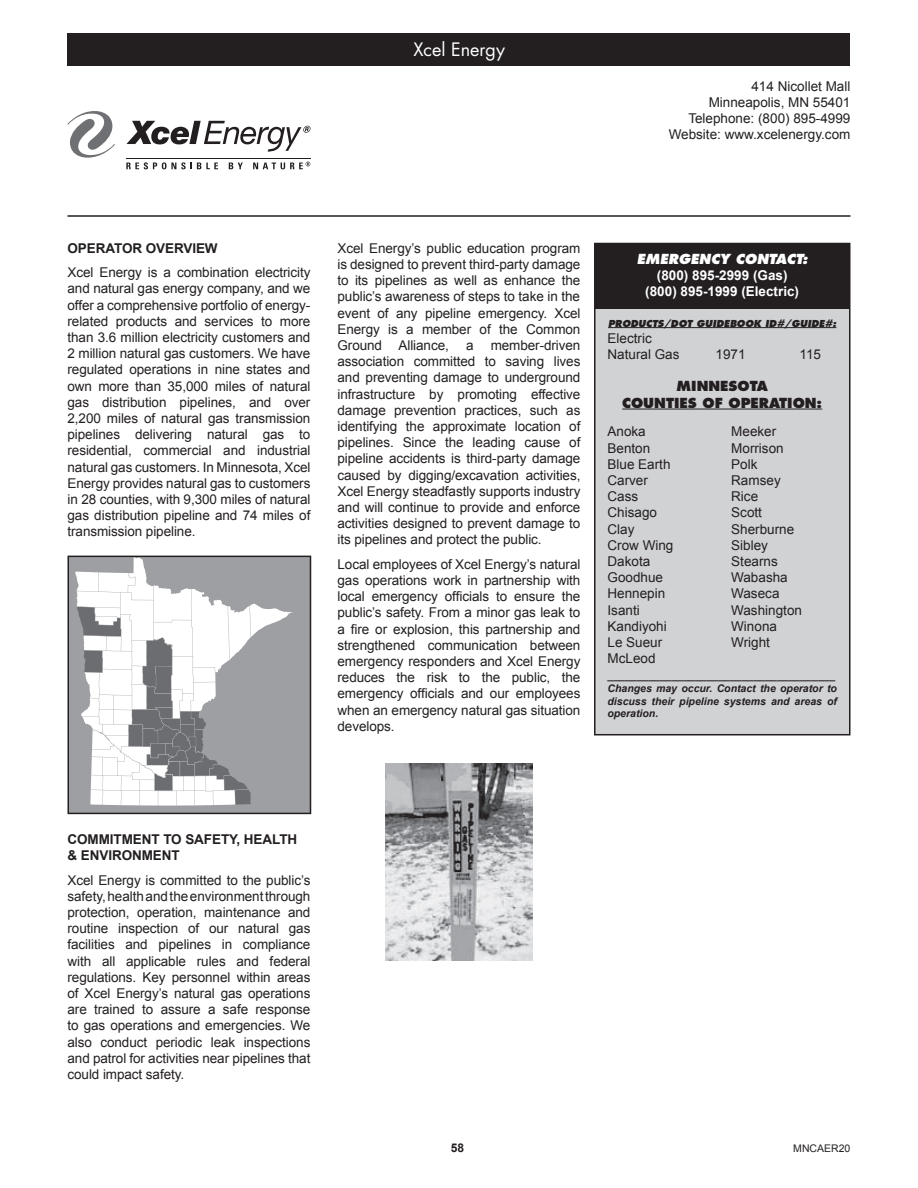
<style>
.page{position:relative;width:918px;height:1188px;background:#fff}
.page>*{position:absolute;margin:0;border:0;box-sizing:border-box;transform-origin:0 0}
.t1{font:18px "Futura";color:#fff}
.t2{font:13.5px/16.2px "Arial";letter-spacing:-.005em;color:#231f20;text-align:justify}
.t3{font:700 13.5px/16.2px "Arial";letter-spacing:-.005em;color:#231f20}
.t4{font:700 13.5px "Arial";color:#fff}
.t5{font:800 13.5px "Futura";color:#231f20}
.t6{font:italic 800 13.5px "Futura";color:#fff}
.t7{font:700 12px "Arial";color:#231f20}
.t8{font:italic 700 10.5px/12.6px "Arial";color:#231f20;text-align:justify}
.t9{font:10.5px "Arial";color:#231f20}
.t10{font:italic 800 9.3px "Futura";color:#231f20}
</style>
<div class="page">
<hr style="left:68px;top:215px;width:782px;height:2px;background:#231f20">
<div style="left:68px;top:34px;width:782px;height:32px;background:#231f20"></div>
<div style="left:595px;top:244px;width:255px;height:491px;background:#d1d2d4"></div>
<div style="left:594px;top:243px;width:256px;height:492px;border:2px solid #231f20"></div>
<div style="left:594px;top:243px;width:256px;height:66px;background:#231f20"></div>
<hr style="left:608px;top:327px;width:228px;height:1px;background:#231f20">
<hr style="left:622px;top:409px;width:200px;height:1px;background:#231f20">
<img style="left:385px;top:764px;width:148px;height:196px">
<svg style="left:71px;top:559px;width:237px;height:252px;fill:#9d9fa2"></svg>
<div style="left:68px;top:556px;width:243px;height:258px;border:2px solid #231f20"></div>
<svg style="left:68px;top:111px;width:47px;height:47px"></svg>
<svg style="left:126px;top:121px;width:184px;height:31px"></svg>
<svg style="left:126px;top:162px;width:92px;height:7px"></svg>
<svg style="left:229px;top:163px;width:14px;height:6px"></svg>
<hr style="left:126px;top:158px;width:184px;height:1px;background:#231f20">
<svg style="left:253px;top:162px;width:57px;height:7px"></svg>
<p class="t1" style="left:413px;top:38px;width:93px">Xcel Energy</p>
<p class="t2" style="left:751px;top:78px;width:101px">414 Nicollet Mall</p>
<p class="t2" style="left:709px;top:94px;width:143px">Minneapolis, MN 55401</p>
<p class="t2" style="left:688px;top:111px;width:164px">Telephone: (800) 895-4999</p>
<p class="t2" style="left:669px;top:127px;width:183px">Website: www.xcelenergy.com</p>
<p class="t3" style="left:68px;top:240px;width:152px">OPERATOR OVERVIEW</p>
<p class="t2" style="left:68px;top:264px;width:244px">Xcel Energy is a combination electricity and natural gas energy company, and we offer a comprehensive portfolio of energy&shy;related products and services to more than 3.6 million electricity customers and 2 million natural gas customers. We have regulated operations in nine states and own more than 35,000 miles of natural gas distribution pipelines, and over 2,200 miles of natural gas transmission pipelines delivering natural gas to residential, commercial and industrial natural gas customers. In Minnesota, Xcel Energy provides natural gas to customers in 28 counties, with 9,300 miles of natural gas distribution pipeline and 74 miles of transmission pipeline.</p>
<p class="t2" style="left:338px;top:240px;width:244px">Xcel Energy’s public education program is designed to prevent third-party damage to its pipelines as well as enhance the public’s awareness of steps to take in the</p>
<p class="t2" style="left:338px;top:305px;width:244px">event of any pipeline emergency. Xcel Energy is a member of the Common Ground Alliance,</p>
<p class="t2" style="left:338px;top:337px;width:244px;text-indent:153px">member-driven association committed to saving lives and preventing damage to underground infrastructure by promoting effective damage prevention practices, such as identifying the approximate location of pipelines. Since the leading cause of pipeline accidents is third-party damage caused by digging/excavation activities, Xcel Energy steadfastly supports industry and will continue to provide and enforce activities designed to prevent damage to its pipelines and protect the public.</p>
<p class="t2" style="left:338px;top:556px;width:244px">Local employees of Xcel Energy’s natural gas operations work in partnership with local emergency officials to ensure the public’s safety. From a minor gas leak to a fire or explosion, this partnership and strengthened communication between emergency responders and Xcel Energy reduces the risk to the public, the emergency officials and our employees when an emergency natural gas situation</p>
<p class="t2" style="left:338px;top:718px;width:59px">develops.</p>
<p class="t2" style="left:466px;top:337px;width:9px">a</p>
<p class="t6" style="left:637px;top:250px;width:172px">EMERGENCY CONTACT:</p>
<p class="t4" style="left:657px;top:266px;width:132px">(800) 895-2999 (Gas)</p>
<p class="t4" style="left:645px;top:282px;width:155px">(800) 895-1999 (Electric)</p>
<p class="t10" style="left:608px;top:317px;width:230px">PRODUCTS/DOT GUIDEBOOK ID#/GUIDE#:</p>
<p class="t2" style="left:608px;top:330px;width:46px">Electric</p>
<p class="t2" style="left:608px;top:346px;width:74px">Natural Gas</p>
<p class="t2" style="left:716px;top:346px;width:32px">1971</p>
<p class="t2" style="left:799px;top:346px;width:23px">115</p>
<p class="t5" style="left:677px;top:378px;width:93px">MINNESOTA</p>
<p class="t5" style="left:622px;top:394px;width:202px">COUNTIES OF OPERATION:</p>
<p class="t2" style="left:608px;top:424px;width:40px">Anoka</p>
<p class="t2" style="left:608px;top:440px;width:44px">Benton</p>
<p class="t2" style="left:608px;top:456px;width:65px">Blue Earth</p>
<p class="t2" style="left:608px;top:472px;width:42px">Carver</p>
<p class="t2" style="left:608px;top:489px;width:32px">Cass</p>
<p class="t2" style="left:608px;top:505px;width:51px">Chisago</p>
<p class="t2" style="left:608px;top:521px;width:28px">Clay</p>
<p class="t2" style="left:608px;top:537px;width:68px">Crow Wing</p>
<p class="t2" style="left:608px;top:553px;width:44px">Dakota</p>
<p class="t2" style="left:608px;top:570px;width:57px">Goodhue</p>
<p class="t2" style="left:608px;top:586px;width:59px">Hennepin</p>
<p class="t2" style="left:608px;top:602px;width:34px">Isanti</p>
<p class="t2" style="left:608px;top:618px;width:61px">Kandiyohi</p>
<p class="t2" style="left:608px;top:634px;width:56px">Le Sueur</p>
<p class="t2" style="left:608px;top:651px;width:50px">McLeod</p>
<p class="t2" style="left:731px;top:424px;width:47px">Meeker</p>
<p class="t2" style="left:731px;top:440px;width:54px">Morrison</p>
<p class="t2" style="left:731px;top:456px;width:28px">Polk</p>
<p class="t2" style="left:731px;top:472px;width:51px">Ramsey</p>
<p class="t2" style="left:731px;top:489px;width:28px">Rice</p>
<p class="t2" style="left:731px;top:505px;width:32px">Scott</p>
<p class="t2" style="left:731px;top:521px;width:65px">Sherburne</p>
<p class="t2" style="left:731px;top:537px;width:38px">Sibley</p>
<p class="t2" style="left:731px;top:553px;width:48px">Stearns</p>
<p class="t2" style="left:731px;top:570px;width:58px">Wabasha</p>
<p class="t2" style="left:731px;top:586px;width:50px">Waseca</p>
<p class="t2" style="left:731px;top:602px;width:72px">Washington</p>
<p class="t2" style="left:731px;top:618px;width:47px">Winona</p>
<p class="t2" style="left:731px;top:634px;width:40px">Wright</p>
<p class="t8" style="left:608px;top:670px;width:229px">_______________________________________</p>
<p class="t8" style="left:608px;top:682px;width:231px">Changes may occur. Contact the operator to discuss their pipeline systems and areas of operation.</p>
<p class="t3" style="left:68px;top:832px;width:231px">COMMITMENT TO SAFETY, HEALTH &amp; ENVIRONMENT</p>
<p class="t2" style="left:68px;top:872px;width:244px">Xcel Energy is committed to the public’s safety, health and the environment through protection, operation, maintenance and routine inspection of our natural gas facilities and pipelines in compliance with all applicable rules and federal regulations. Key personnel within areas of Xcel Energy’s natural gas operations are trained to assure a safe response to gas operations and emergencies. We also conduct periodic leak inspections and patrol for activities near pipelines that could impact safety.</p>
<p class="t7" style="left:451px;top:1140px;width:15px">58</p>
<p class="t9" style="left:793px;top:1141px;width:59px">MNCAER20</p>
</div>
